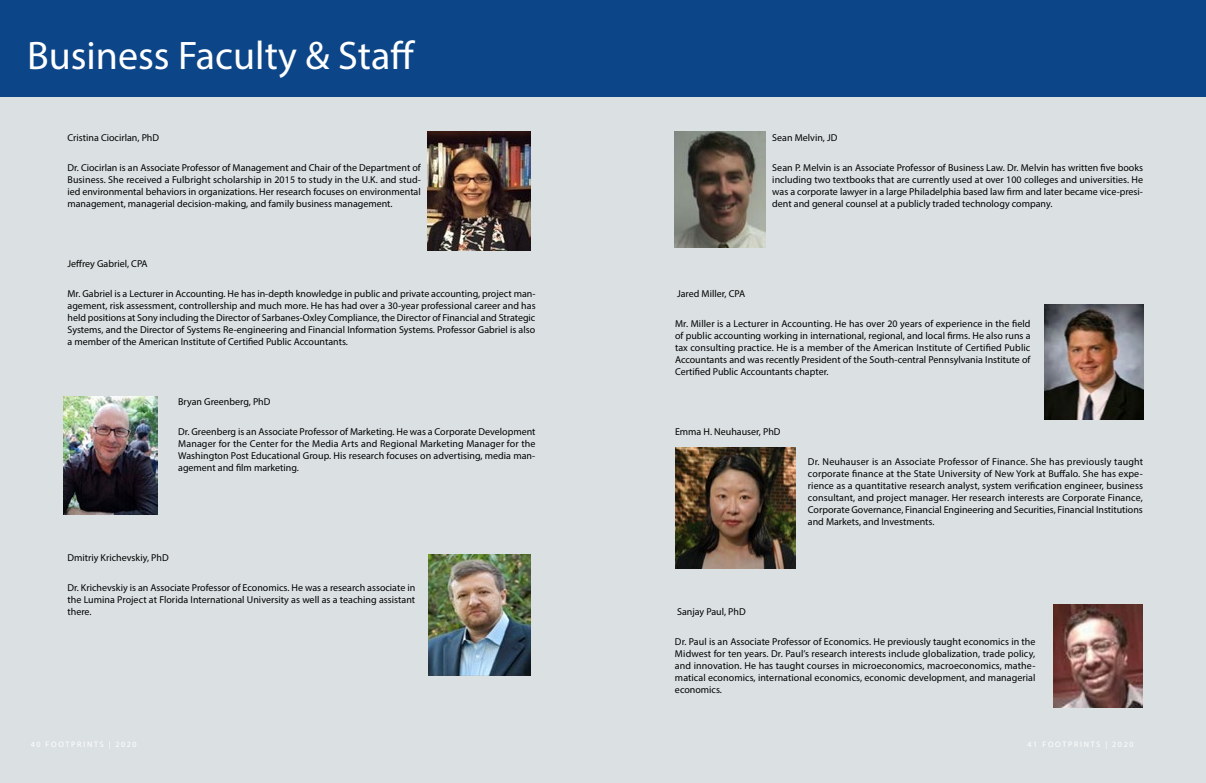
<style>
.page{position:relative;width:1206px;height:783px;background:#dbe1e3}
.page>*{position:absolute;margin:0;border:0;box-sizing:border-box;transform-origin:0 0}
.t1{font:40px "Myriad Pro";color:#fff}
.t2{font:10px/12px "Myriad Pro";color:#000;text-align:justify}
.t3{font:8px "Myriad Pro";letter-spacing:.22em;color:#fff}
</style>
<div class="page">
<div style="left:0;top:0;width:1206px;height:97px;background:#0c4588"></div>
<img style="left:428px;top:132px;width:103px;height:119px">
<img style="left:63px;top:396px;width:94px;height:118px">
<img style="left:429px;top:555px;width:101px;height:121px">
<img style="left:674px;top:132px;width:91px;height:115px">
<img style="left:1044px;top:304px;width:99px;height:116px">
<img style="left:675px;top:447px;width:121px;height:121px">
<img style="left:1053px;top:605px;width:90px;height:103px">
<h1 class="t1" style="left:27px;top:31px;width:390px">Business Faculty &amp; Staff</h1>
<p class="t2" style="left:68px;top:131px;width:93px">Cristina Ciocirlan, PhD</p>
<p class="t2" style="left:68px;top:161px;width:355px">Dr. Ciocirlan is an Associate Professor of Management and Chair of the Department of Business. She received a Fulbright scholarship in 2015 to study in the U.K. and stud&shy;ied environmental behaviors in organizations. Her research focuses on environmental management, managerial decision-making, and family business management.</p>
<p class="t2" style="left:68px;top:257px;width:82px">Jeffrey Gabriel, CPA</p>
<p class="t2" style="left:68px;top:287px;width:470px">Mr. Gabriel is a Lecturer in Accounting. He has in-depth knowledge in public and private accounting, project man&shy;agement, risk assessment, controllership and much more. He has had over a 30-year professional career and has held positions at Sony including the Director of Sarbanes-Oxley Compliance, the Director of Financial and Strategic Systems, and the Director of Systems Re-engineering and Financial Information Systems. Professor Gabriel is also a member of the American Institute of Certified Public Accountants.</p>
<p class="t2" style="left:178px;top:395px;width:94px">Bryan Greenberg, PhD</p>
<p class="t2" style="left:178px;top:425px;width:359px">Dr. Greenberg is an Associate Professor of Marketing. He was a Corporate Development Manager for the Center for the Media Arts and Regional Marketing Manager for the Washington Post Educational Group. His research focuses on advertising, media man&shy;agement and film marketing.</p>
<p class="t2" style="left:68px;top:551px;width:103px">Dmitriy Krichevskiy, PhD</p>
<p class="t2" style="left:68px;top:581px;width:349px">Dr. Krichevskiy is an Associate Professor of Economics. He was a research associate in the Lumina Project at Florida International University as well as a teaching assistant there.</p>
<p class="t2" style="left:772px;top:131px;width:67px">Sean Melvin, JD</p>
<p class="t2" style="left:772px;top:161px;width:372px">Sean P. Melvin is an Associate Professor of Business Law. Dr. Melvin has written five books including two textbooks that are currently used at over 100 colleges and universities. He was a corporate lawyer in a large Philadelphia based law firm and later became vice-presi&shy;dent and general counsel at a publicly traded technology company.</p>
<p class="t2" style="left:677px;top:287px;width:70px">Jared Miller, CPA</p>
<p class="t2" style="left:675px;top:317px;width:357px">Mr. Miller is a Lecturer in Accounting. He has over 20 years of experience in the field of public accounting working in international, regional, and local firms. He also runs a tax consulting practice. He is a member of the American Institute of Certified Public Accountants and was recently President of the South-central Pennsylvania Institute of Certified Public Accountants chapter.</p>
<p class="t2" style="left:675px;top:425px;width:107px">Emma H. Neuhauser, PhD</p>
<p class="t2" style="left:808px;top:455px;width:337px">Dr. Neuhauser is an Associate Professor of Finance. She has previously taught corporate finance at the State University of New York at Buffalo. She has expe&shy;rience as a quantitative research analyst, system verification engineer, business consultant, and project manager. Her research interests are Corporate Finance, Corporate Governance, Financial Engineering and Securities, Financial Institutions and Markets, and Investments.</p>
<p class="t2" style="left:677px;top:605px;width:70px">Sanjay Paul, PhD</p>
<p class="t2" style="left:675px;top:635px;width:362px">Dr. Paul is an Associate Professor of Economics. He previously taught economics in the Midwest for ten years. Dr. Paul’s research interests include globalization, trade policy, and innovation. He has taught courses in microeconomics, macroeconomics, mathe&shy;matical economics, international economics, economic development, and managerial economics.</p>
<p class="t3" style="left:31px;top:739px;width:107px">40 FOOTPRINTS | 2020</p>
<p class="t3" style="left:1028px;top:739px;width:107px">41 FOOTPRINTS | 2020</p>
</div>
